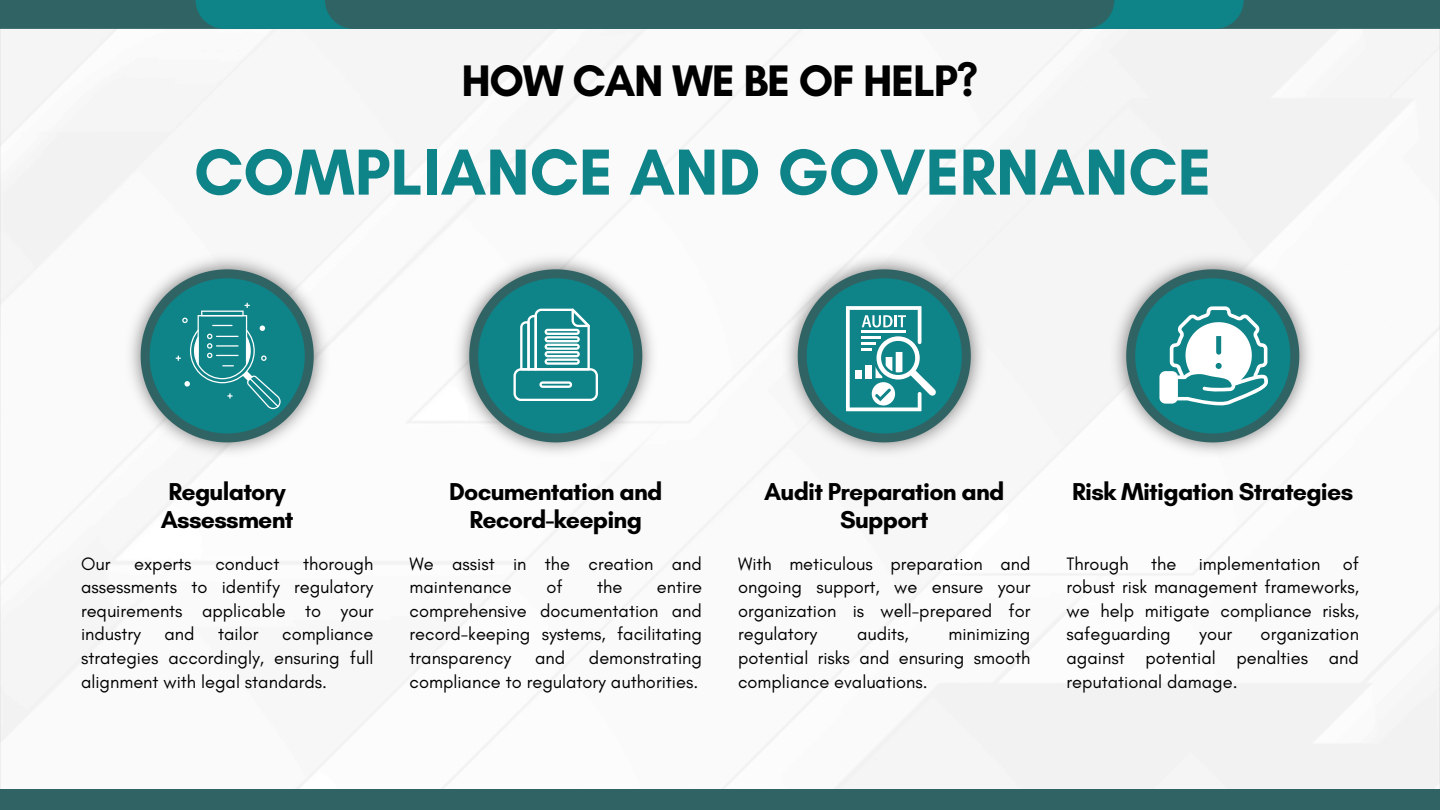
<style>
.page{position:relative;width:1440px;height:810px;background:#fff}
.page>*{position:absolute;margin:0;border:0;box-sizing:border-box;transform-origin:0 0}
.t1{font:700 66.2px "Glacial Indifference";color:#0e8388}
.t2{font:700 45px "Glacial Indifference";letter-spacing:-.03em;color:#000}
.t3{font:700 24.9px/28px "Glacial Indifference";letter-spacing:-.03em;color:#000;text-align:center}
.t4{font:18.3px/23.7px "Glacial Indifference";color:#000;text-align:justify}
</style>
<div class="page">
<img style="left:125px;top:254px;width:204px;height:204px">
<img style="left:454px;top:254px;width:204px;height:204px">
<div style="left:0;top:789px;width:1440px;height:21px;background:#306464"></div>
<svg style="left:141px;top:269px;width:173px;height:173px;background:#4a979a"></svg>
<svg style="left:469px;top:269px;width:173px;height:173px;background:#539c9f"></svg>
<svg style="left:798px;top:269px;width:173px;height:173px"></svg>
<svg style="left:1126px;top:269px;width:173px;height:173px"></svg>
<div style="left:0;top:0;width:1440px;height:29px;background:#306464"></div>
<div style="left:196px;top:0;width:1048px;height:29px;background:#0e8388"></div>
<div style="left:325px;top:0;width:789px;height:29px;background:#306464"></div>
<p class="t2" style="left:462px;top:54px;width:518px">HOW CAN WE BE OF HELP?</p>
<h3 class="t1" style="left:194px;top:132px;width:1019px">COMPLIANCE AND GOVERNANCE</h3>
<p class="t3" style="left:161px;top:477px;width:134px">Regulatory<br>Assessment</p>
<p class="t4" style="left:81px;top:551px;width:31px">Our</p>
<p class="t4" style="left:134px;top:551px;width:59px">experts</p>
<p class="t4" style="left:215px;top:551px;width:66px">conduct</p>
<p class="t4" style="left:81px;top:551px;width:294px;text-indent:222px">thorough assessments to identify regulatory requirements applicable to your industry</p>
<p class="t4" style="left:81px;top:622px;width:294px;text-indent:201px">compliance strategies accordingly, ensuring full alignment with legal standards.</p>
<p class="t4" style="left:165px;top:622px;width:32px">and</p>
<p class="t4" style="left:218px;top:622px;width:42px">tailor</p>
<p class="t3" style="left:449px;top:477px;width:215px">Documentation and<br>Record-keeping</p>
<h3 class="t4" style="left:410px;top:551px;width:294px">We assist in the creation and maintenance</h3>
<h3 class="t4" style="left:546px;top:575px;width:18px">of</h3>
<h3 class="t4" style="left:597px;top:575px;width:27px">the</h3>
<h3 class="t4" style="left:410px;top:575px;width:294px;text-indent:247px">entire comprehensive documentation and record-keeping systems, facilitating transparency</h3>
<h3 class="t4" style="left:410px;top:646px;width:294px;text-align:right">demonstrating<br>compliance to regulatory authorities.</h3>
<h3 class="t4" style="left:535px;top:646px;width:32px">and</h3>
<p class="t3" style="left:764px;top:477px;width:242px">Audit Preparation and<br>Support</p>
<p class="t4" style="left:738px;top:551px;width:294px">With meticulous preparation and ongoing support, we ensure your organization is well-prepared for regulatory</p>
<p class="t4" style="left:857px;top:622px;width:53px">audits,</p>
<p class="t4" style="left:738px;top:622px;width:294px;text-indent:210px">minimizing potential risks and ensuring smooth compliance evaluations.</p>
<p class="t3" style="left:1072px;top:477px;width:282px">Risk Mitigation Strategies</p>
<p class="t4" style="left:1067px;top:551px;width:294px">Through the implementation of robust risk management frameworks, we help mitigate compliance risks, safeguarding</p>
<p class="t4" style="left:1067px;top:622px;width:294px;text-indent:194px">organization against potential penalties and reputational damage.</p>
<p class="t4" style="left:1199px;top:622px;width:34px">your</p>
</div>
